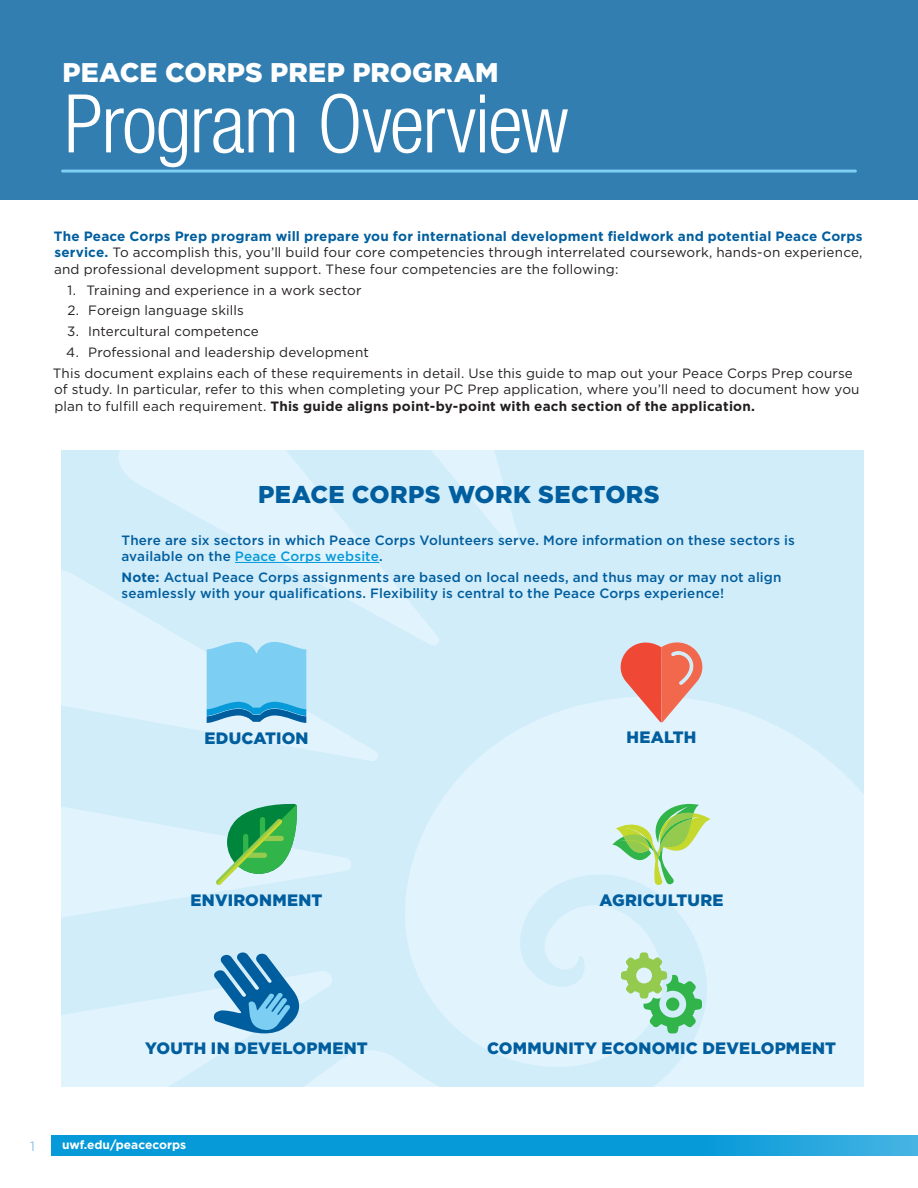
<style>
.page{position:relative;width:918px;height:1188px;background:#fff}
.page>*{position:absolute;margin:0;border:0;box-sizing:border-box;transform-origin:0 0}
.t1{font:300 condensed 81px "Helvetica Neue LT Std";letter-spacing:-.02em;color:#fff}
.t2{font:900 27px "Gotham";letter-spacing:.005em;color:#fff}
.t3{font:900 24.3px "Gotham";letter-spacing:.015em;color:#005e9e}
.t4{font:900 16.5px "Gotham";letter-spacing:.01em;color:#005e9e}
.Body{font:13.5px/16.5px "Gotham";letter-spacing:.01em;color:#231f20;text-align:justify}
.t5{font:500 13.5px/16.5px "Gotham";letter-spacing:.01em;color:#005e9e}
.t6{font:13.5px "Gotham";color:#8bc3ea}
.t7{font:700 12px "Gotham";color:#fff}
.s1{font-weight:700;color:#005e9e}
.s2{font-weight:700}
.s3{color:#069ad9}
</style>
<div class="page">
<svg style="left:51px;top:1135px;width:867px;height:21px;background:#0e9dda"></svg>
<div style="left:0;top:0;width:918px;height:200px;background:#337eb1"></div>
<hr style="left:63px;top:170px;width:792px;height:3px;background:#7ccff2">
<div style="left:62px;top:450px;width:802px;height:637px;background:#d2edfa"></div>
<svg style="left:442px;top:450px;width:78px;height:98px"></svg>
<svg style="left:119px;top:450px;width:323px;height:195px"></svg>
<svg style="left:62px;top:567px;width:319px;height:151px"></svg>
<svg style="left:131px;top:659px;width:733px;height:428px;fill:#e1f3fc"></svg>
<hr style="left:235px;top:562px;width:144px;height:1px;background:#069ad9">
<svg style="left:207px;top:642px;width:99px;height:81px;background:#71c4e9"></svg>
<svg style="left:618px;top:642px;width:87px;height:80px"></svg>
<svg style="left:62px;top:795px;width:291px;height:133px"></svg>
<svg style="left:612px;top:804px;width:99px;height:83px"></svg>
<svg style="left:62px;top:952px;width:274px;height:135px"></svg>
<svg style="left:621px;top:952px;width:81px;height:81px"></svg>
<p class="t2" style="left:63px;top:54px;width:438px">PEACE CORPS PREP PROGRAM</p>
<p class="t1" style="left:64px;top:76px;width:506px">Program Overview</p>
<p class="Body" style="left:54px;top:228px;width:810px"><span class="s1">The Peace Corps Prep program will prepare you for international development fieldwork and potential Peace Corps service.</span> To accomplish this, you’ll build four core competencies through interrelated coursework, hands-on experience, and professional development support. These four competencies are the following:</p>
<p class="Body" style="left:67px;top:281px;width:296px">1. Training and experience in a work sector</p>
<p class="Body" style="left:67px;top:302px;width:178px">2. Foreign language skills</p>
<p class="Body" style="left:67px;top:323px;width:193px">3. Intercultural competence</p>
<p class="Body" style="left:66px;top:344px;width:304px">4. Professional and leadership development</p>
<p class="Body" style="left:53px;top:365px;width:808px;text-align:left">This document explains each of these requirements in detail. Use this guide to map out your Peace Corps Prep course of study. In particular, refer to this when completing your PC Prep application, where you’ll need to document how you plan to fulfill each requirement. <span class="s2">This guide aligns point-by-point with each section of the application.</span></p>
<p class="t3" style="left:258px;top:478px;width:403px">PEACE CORPS WORK SECTORS</p>
<p class="t5" style="left:122px;top:531px;width:675px">There are six sectors in which Peace Corps Volunteers serve. More information on these sectors is available on the <span class="s3">Peace Corps website</span>.</p>
<p class="t5" style="left:122px;top:569px;width:662px"><span class="s2">Note:</span> Actual Peace Corps assignments are based on local needs, and thus may or may not align seamlessly with your qualifications. Flexibility is central to the Peace Corps experience!</p>
<p class="t4" style="left:204px;top:727px;width:106px">EDUCATION</p>
<p class="t4" style="left:627px;top:726px;width:71px">HEALTH</p>
<p class="t4" style="left:191px;top:889px;width:133px">ENVIRONMENT</p>
<p class="t4" style="left:599px;top:889px;width:126px">AGRICULTURE</p>
<p class="t4" style="left:145px;top:1037px;width:224px">YOUTH IN DEVELOPMENT</p>
<p class="t4" style="left:487px;top:1037px;width:350px">COMMUNITY ECONOMIC DEVELOPMENT</p>
<p class="t6" style="left:30px;top:1137px;width:6px">1</p>
<p class="t7" style="left:62px;top:1137px;width:126px">uwf.edu/peacecorps</p>
</div>
